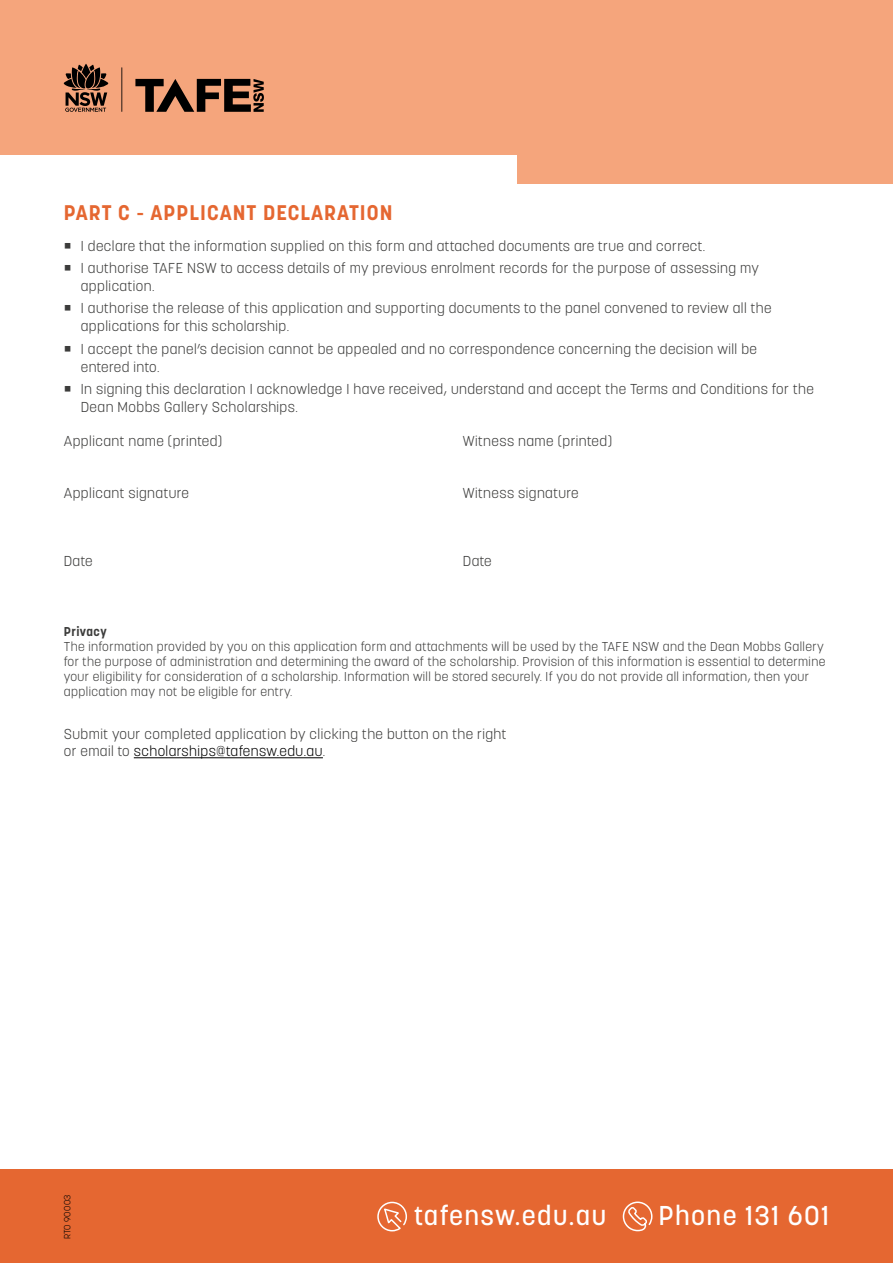
<style>
.page{position:relative;width:893px;height:1263px;background:#fff}
.page>*{position:absolute;margin:0;border:0;box-sizing:border-box;transform-origin:0 0}
.t1{font:500 27px "Korolev";letter-spacing:.05em;color:#fff}
.t2{font:700 21px "Korolev";letter-spacing:.05em;color:#e56731}
.body{font:300 14.25px/18px "Korolev";letter-spacing:.03em;color:#3c3c3b}
.Body{font:300 14.25px "Korolev";letter-spacing:.03em;color:#3c3c3b}
.Body-2{font:300 12.75px/15px "Korolev";letter-spacing:.03em;color:#3c3c3b}
.Body-3{font:700 12.75px "Korolev";letter-spacing:.03em;color:#3c3c3b}
.t3{font:300 9px "Korolev";letter-spacing:.03em;color:#000}
.s1{color:#000}
</style>
<div class="page">
<div style="left:0;top:1169px;width:893px;height:94px;background:#e56731"></div>
<svg style="left:377px;top:1201px;width:30px;height:31px"></svg>
<svg style="left:622px;top:1201px;width:31px;height:31px"></svg>
<div style="left:0;top:0;width:893px;height:154px;background:#f5a57c"></div>
<div style="left:518px;top:0;width:375px;height:183px;background:#f5a57c"></div>
<svg style="left:135px;top:79px;width:129px;height:33px"></svg>
<hr style="left:121px;top:67px;width:1px;height:45px;background:#000">
<svg style="left:64px;top:64px;width:44px;height:48px"></svg>
<hr style="left:134px;top:757px;width:189px;height:1px;background:#000">
<p class="t2" style="left:64px;top:199px;width:330px">PART C - APPLICANT DECLARATION</p>
<p class="body" style="left:81px;top:237px;width:626px">I declare that the information supplied on this form and attached documents are true and correct.</p>
<p class="body" style="left:81px;top:259px;width:680px">I authorise TAFE NSW to access details of my previous enrolment records for the purpose of assessing my application.</p>
<p class="body" style="left:81px;top:299px;width:692px">I authorise the release of this application and supporting documents to the panel convened to review all the applications for this scholarship.</p>
<p class="body" style="left:81px;top:339px;width:678px">I accept the panel’s decision cannot be appealed and no correspondence concerning the decision will be entered into.</p>
<p class="body" style="left:81px;top:380px;width:734px">In signing this declaration I acknowledge I have received, understand and accept the Terms and Conditions for the<br>Dean Mobbs Gallery Scholarships.</p>
<p class="Body" style="left:64px;top:432px;width:160px">Applicant name (printed)</p>
<p class="Body" style="left:463px;top:432px;width:151px">Witness name (printed)</p>
<p class="Body" style="left:64px;top:484px;width:127px">Applicant signature</p>
<p class="Body" style="left:463px;top:484px;width:117px">Witness signature</p>
<p class="Body" style="left:64px;top:552px;width:30px">Date</p>
<p class="Body" style="left:463px;top:552px;width:30px">Date</p>
<p class="Body-3" style="left:64px;top:624px;width:44px">Privacy</p>
<p class="Body-2" style="left:64px;top:639px;width:763px">The information provided by you on this application form and attachments will be used by the TAFE NSW and the Dean Mobbs Gallery for the purpose of administration and determining the award of the scholarship. Provision of this information is essential to determine your eligibility for consideration of a scholarship. Information will be stored securely. If you do not provide all information, then your application may not be eligible for entry.</p>
<p class="body" style="left:64px;top:725px;width:444px;line-height:17.2px">Submit your completed application by clicking the button on the right or email to <span class="s1">scholarships@tafensw.edu.au</span>.</p>
<p class="t3" style="left:62px;top:1239px;width:46px;rotate:-90deg">RTO 90003</p>
<h1 class="t1" style="left:414px;top:1199px;width:193px">tafensw.edu.au</h1>
<h1 class="t1" style="left:659px;top:1199px;width:172px">Phone 131 601</h1>
</div>
